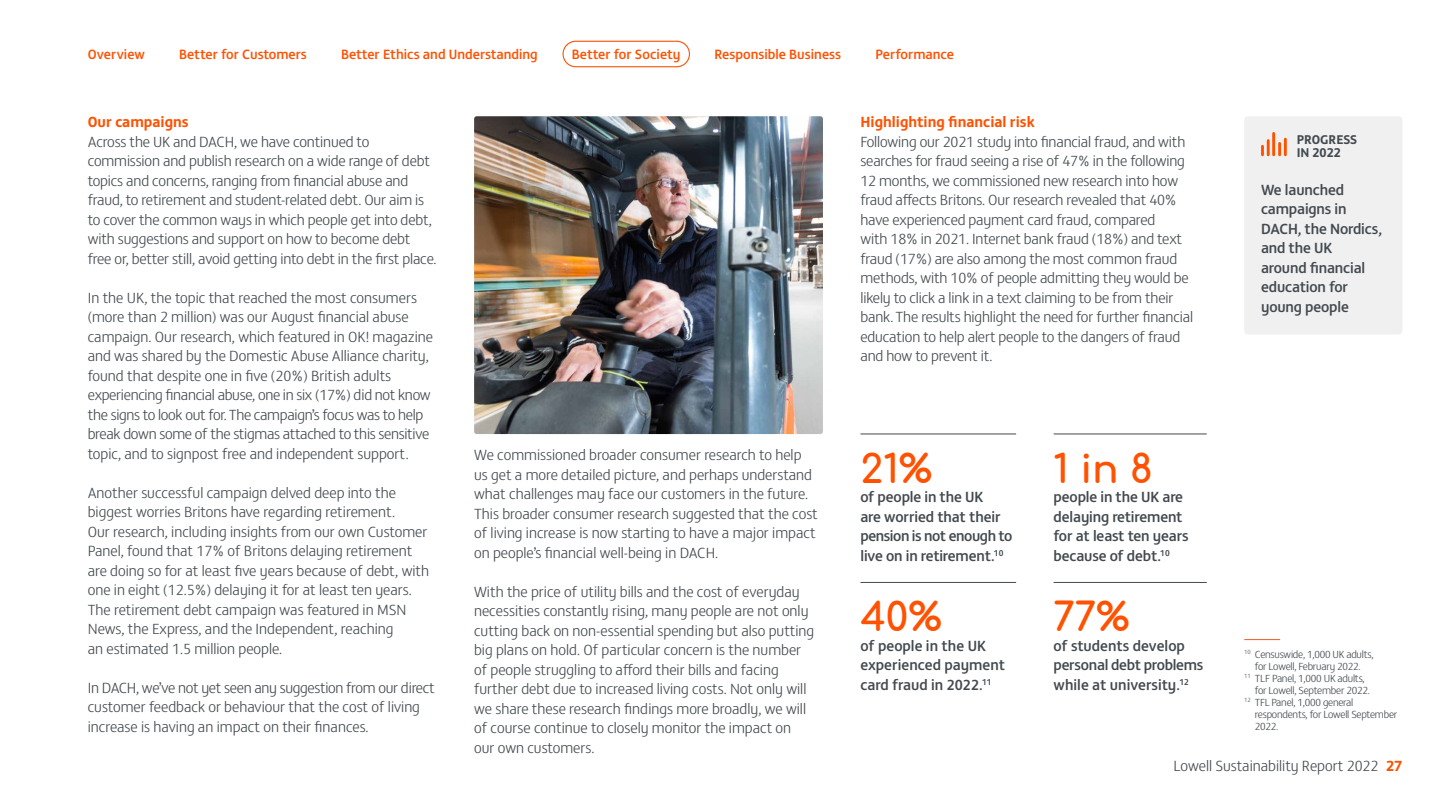
<style>
.page{position:relative;width:1440px;height:810px;background:#fff}
.page>*{position:absolute;margin:0;border:0;box-sizing:border-box;transform-origin:0 0}
.t1{font:39px "Comfortaa";color:#ff5100}
.t2{font:300 15px/19.5px "FS Matthew";color:#434a4f}
.t3{font:500 15px/19.5px "FS Matthew";letter-spacing:-.01em;color:#434a4f}
.t4{font:700 15px "FS Matthew";color:#ff5100}
.t5{font:500 13.73px "FS Matthew";color:#ff5100}
.t6{font:700 12.98px/12.8px "FS Matthew";color:#434a4f}
.t7{font:300 10.5px "FS Matthew";letter-spacing:-.02em;color:#434a4f}
.s1{font-weight:700;color:#ff5100}
</style>
<div class="page">
<hr style="left:860px;top:434px;width:156px;height:1px;background:#434a4f">
<hr style="left:1054px;top:434px;width:153px;height:1px;background:#434a4f">
<hr style="left:860px;top:582px;width:156px;height:1px;background:#434a4f">
<hr style="left:1054px;top:582px;width:153px;height:1px;background:#434a4f">
<img style="left:474px;top:116px;width:349px;height:318px">
<hr style="left:1245px;top:639px;width:35px;height:1px;background:#f25924">
<div style="left:1244px;top:116px;width:158px;height:218px;background:#f0f0f1;border-radius:4px"></div>
<svg style="left:1261px;top:146px;width:3px;height:9px"></svg>
<hr style="left:1267px;top:141px;width:3px;height:14px;background:#ff5100">
<hr style="left:1272px;top:133px;width:3px;height:22px;background:#ff5100">
<svg style="left:1278px;top:143px;width:3px;height:12px"></svg>
<hr style="left:1284px;top:139px;width:3px;height:16px;background:#ff5100">
<div style="left:562px;top:41px;width:128px;height:26px;border:1px solid #ff5100;border-radius:13px"></div>
<p class="t5" style="left:88px;top:43px;width:59px">Overview</p>
<p class="t5" style="left:179px;top:43px;width:129px">Better for Customers</p>
<p class="t5" style="left:341px;top:43px;width:198px">Better Ethics and Understanding</p>
<p class="t5" style="left:572px;top:43px;width:110px">Better for Society</p>
<p class="t5" style="left:714px;top:43px;width:128px">Responsible Business</p>
<p class="t5" style="left:875px;top:43px;width:80px">Performance</p>
<p class="t4" style="left:88px;top:110px;width:102px">Our campaigns</p>
<p class="t2" style="left:88px;top:131px;width:350px">Across the UK and DACH, we have continued to commission and publish research on a wide range of debt topics and concerns, ranging from financial abuse and fraud, to retirement and student-related debt. Our aim is to cover the common ways in which people get into debt, with suggestions and support on how to become debt free or, better still, avoid getting into debt in the first place.</p>
<p class="t2" style="left:88px;top:287px;width:347px">In the UK, the topic that reached the most consumers (more than 2 million) was our August financial abuse campaign. Our research, which featured in OK! magazine and was shared by the Domestic Abuse Alliance charity, found that despite one in five (20%) British adults experiencing financial abuse, one in six (17%) did not know the signs to look out for. The campaign’s focus was to help break down some of the stigmas attached to this sensitive topic, and to signpost free and independent support.</p>
<p class="t2" style="left:88px;top:482px;width:343px">Another successful campaign delved deep into the biggest worries Britons have regarding retirement.<br>Our research, including insights from our own Customer Panel, found that 17% of Britons delaying retirement are doing so for at least five years because of debt, with one in eight (12.5%) delaying it for at least ten years.<br>The retirement debt campaign was featured in MSN News, the Express, and the Independent, reaching<br>an estimated 1.5 million people.</p>
<p class="t2" style="left:88px;top:677px;width:349px">In DACH, we’ve not yet seen any suggestion from our direct customer feedback or behaviour that the cost of living increase is having an impact on their finances.</p>
<p class="t2" style="left:474px;top:444px;width:345px">We commissioned broader consumer research to help us get a more detailed picture, and perhaps understand what challenges may face our customers in the future.<br>This broader consumer research suggested that the cost of living increase is now starting to have a major impact on people’s financial well-being in DACH.</p>
<p class="t2" style="left:474px;top:581px;width:342px">With the price of utility bills and the cost of everyday necessities constantly rising, many people are not only cutting back on non-essential spending but also putting big plans on hold. Of particular concern is the number of people struggling to afford their bills and facing further debt due to increased living costs. Not only will we share these research findings more broadly, we will of course continue to closely monitor the impact on our own customers.</p>
<p class="t4" style="left:860px;top:110px;width:176px">Highlighting financial risk</p>
<p class="t2" style="left:860px;top:131px;width:334px">Following our 2021 study into financial fraud, and with searches for fraud seeing a rise of 47% in the following 12 months, we commissioned new research into how fraud affects Britons. Our research revealed that 40% have experienced payment card fraud, compared<br>with 18% in 2021. Internet bank fraud (18%) and text fraud (17%) are also among the most common fraud methods, with 10% of people admitting they would be likely to click a link in a text claiming to be from their bank. The results highlight the need for further financial education to help alert people to the dangers of fraud and how to prevent it.</p>
<h1 class="t1" style="left:860px;top:434px;width:73px">21%</h1>
<p class="t3" style="left:860px;top:486px;width:153px">of people in the UK<br>are worried that their pension is not enough to live on in retirement.<sup>10</sup></p>
<h1 class="t1" style="left:860px;top:582px;width:83px">40%</h1>
<p class="t3" style="left:860px;top:635px;width:146px">of people in the UK experienced payment card fraud in 2022.<sup>11</sup></p>
<h1 class="t1" style="left:1054px;top:434px;width:101px">1 in 8</h1>
<p class="t3" style="left:1054px;top:486px;width:136px">people in the UK are delaying retirement for at least ten years because of debt.<sup>10</sup></p>
<h1 class="t1" style="left:1054px;top:582px;width:78px">77%</h1>
<p class="t3" style="left:1054px;top:635px;width:151px">of students develop personal debt problems while at university.<sup>12</sup></p>
<p class="t6" style="left:1297px;top:132px;width:62px">PROGRESS<br>IN 2022</p>
<p class="t3" style="left:1261px;top:179px;width:123px">We launched campaigns in<br>DACH, the Nordics, and the UK<br>around financial education for young people</p>
<p class="t7" style="left:1244px;top:646px;width:131px"><sup>10</sup> Censuswide, 1,000 UK adults,</p>
<p class="t7" style="left:1255px;top:658px;width:107px">for Lowell, February 2022.</p>
<p class="t7" style="left:1244px;top:670px;width:122px"><sup>11</sup> TLF Panel, 1,000 UK adults,</p>
<p class="t7" style="left:1255px;top:682px;width:117px">for Lowell, September 2022.</p>
<p class="t7" style="left:1244px;top:694px;width:111px"><sup>12</sup> TFL Panel, 1,000 general</p>
<p class="t7" style="left:1255px;top:706px;width:144px">respondents, for Lowell September</p>
<p class="t7" style="left:1255px;top:718px;width:25px">2022.</p>
<p class="t2" style="left:1173px;top:755px;width:231px">Lowell Sustainability Report 2022 <span class="s1">27</span></p>
</div>
